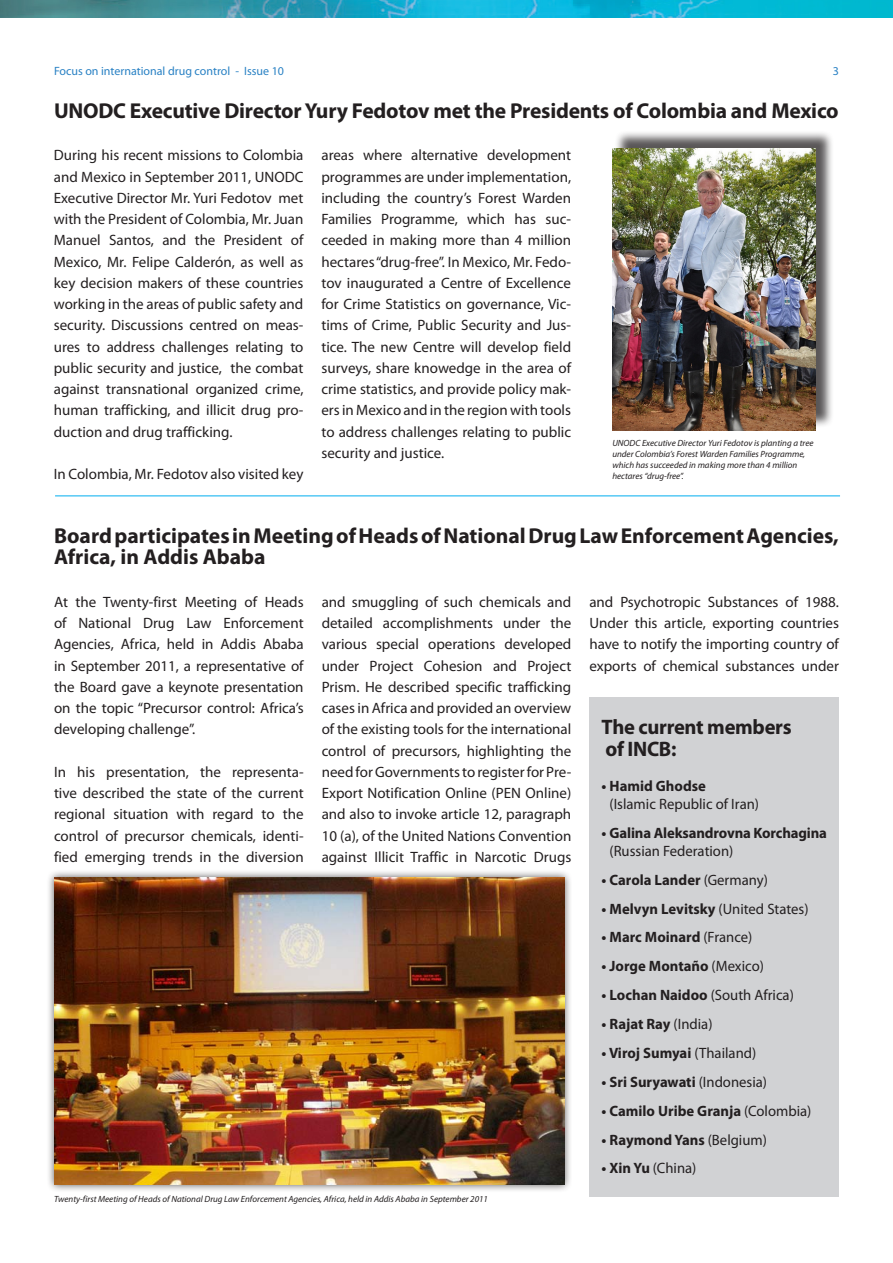
<style>
.page{position:relative;width:893px;height:1263px;background:#fff}
.page>*{position:absolute;margin:0;border:0;box-sizing:border-box;transform-origin:0 0}
.t1{font:700 21.6px/21.3px "Myriad Pro";letter-spacing:-.005em;color:#231f20}
.Test{font:700 21px/21.3px "Myriad Pro";letter-spacing:-.015em;color:#231f20}
.BM{font:15px/21.3px "Myriad Pro";color:#231f20;text-align:justify}
.BM-2{font:700 15px/18px "Myriad Pro";color:#231f20}
.t2{font:12px "Myriad Pro";color:#2981c4}
.text_under_image{font:italic 9px/10.8px "Myriad Pro";color:#231f20}
.s1{font-weight:700}
.s2{font-weight:400}
</style>
<div class="page">
<img style="left:0;top:0;width:893px;height:17px">
<div style="left:46px;top:869px;width:526px;height:324px;background:#231f20;opacity:.75"></div>
<img style="left:54px;top:877px;width:510px;height:308px">
<div style="left:614px;top:130px;width:220px;height:298px;background:#231f20;opacity:.75"></div>
<img style="left:612px;top:149px;width:203px;height:282px">
<hr style="left:55px;top:495px;width:785px;height:1px;background:#00aeef">
<div style="left:589px;top:697px;width:250px;height:500px;background:#d1d2d4"></div>
<p class="t2" style="left:54px;top:64px;width:231px">Focus on international drug control - Issue 10</p>
<p class="t2" style="left:833px;top:64px;width:8px">3</p>
<h1 class="t1" style="left:54px;top:99px;width:786px">UNODC Executive Director Yury Fedotov met the Presidents of Colombia and Mexico</h1>
<p class="BM" style="left:54px;top:144px;width:251px">During his recent missions to Colombia and Mexico in September 2011, UNODC Executive Director Mr. Yuri Fedotov met with the President of Colombia, Mr. Juan Manuel Santos, and the President of Mexico, Mr. Felipe Calderón, as well as key decision makers of these countries working in the areas of public safety and security. Discussions centred on meas&shy;ures to address challenges relating to public security and justice, the combat against transnational organized crime, human trafficking, and illicit drug pro&shy;duction and drug trafficking.</p>
<p class="BM" style="left:54px;top:463px;width:251px">In Colombia, Mr. Fedotov also visited key</p>
<p class="BM" style="left:321px;top:144px;width:251px">areas where alternative development programmes are under implementation, including the country’s Forest Warden Families Programme, which has suc&shy;ceeded in making more than 4 million hectares “drug-free”. In Mexico, Mr. Fedo&shy;tov inaugurated a Centre of Excellence for Crime Statistics on governance, Vic&shy;tims of Crime, Public Security and Jus&shy;tice. The new Centre will develop field surveys, share knowedge in the area of crime statistics, and provide policy mak&shy;ers in Mexico and in the region with tools to address challenges relating to public security and justice.</p>
<p class="text_under_image" style="left:612px;top:438px;width:203px">UNODC Executive Director Yuri Fedotov is planting a tree under Colombia’s Forest Warden Families Programme, which has succeeded in making more than 4 million hectares “drug-free”.</p>
<h1 class="t1" style="left:54px;top:524px;width:786px">Board participates in Meeting of Heads of National Drug Law Enforcement Agencies,<br>Africa, in Addis Ababa</h1>
<p class="BM" style="left:54px;top:591px;width:251px">At the Twenty-first Meeting of Heads of National Drug Law Enforcement Agencies, Africa, held in Addis Ababa in September 2011, a representative of the Board gave a keynote presentation on the topic “Precursor control: Africa’s developing challenge”.</p>
<p class="BM" style="left:54px;top:761px;width:251px">In his presentation, the representa&shy;tive described the state of the current regional situation with regard to the control of precursor chemicals, identi&shy;fied emerging trends in the diversion</p>
<p class="BM" style="left:322px;top:591px;width:251px">and smuggling of such chemicals and detailed accomplishments under the various special operations developed under Project Cohesion and Project Prism. He described specific trafficking cases in Africa and provided an overview of the existing tools for the international control of precursors, highlighting the need for Governments to register for Pre-Export Notification Online (PEN Online) and also to invoke article 12, paragraph 10 (a), of the United Nations Convention against Illicit Traffic in Narcotic Drugs</p>
<p class="BM" style="left:589px;top:591px;width:251px">and Psychotropic Substances of 1988.<br>Under this article, exporting countries have to notify the importing country of exports of chemical substances under</p>
<p class="Test" style="left:602px;top:716px;width:192px">The current members of INCB:</p>
<p class="BM" style="left:610px;top:777px;width:151px;line-height:18px;text-indent:-8px"><span class="s1">• Hamid Ghodse<br></span>(Islamic Republic of Iran)</p>
<p class="BM-2" style="left:610px;top:823px;width:219px;text-indent:-8px">• Galina Aleksandrovna Korchagina <span class="s2">(Russian Federation)</span></p>
<p class="BM-2" style="left:602px;top:870px;width:168px">• Carola Lander <span class="s2">(Germany)</span></p>
<p class="BM-2" style="left:602px;top:899px;width:208px">• Melvyn Levitsky <span class="s2">(United States)</span></p>
<p class="BM-2" style="left:602px;top:928px;width:152px">• Marc Moinard <span class="s2">(France)</span></p>
<p class="BM-2" style="left:602px;top:957px;width:164px">• Jorge Montaño <span class="s2">(Mexico)</span></p>
<p class="BM-2" style="left:602px;top:986px;width:194px">• Lochan Naidoo <span class="s2">(South Africa)</span></p>
<p class="BM-2" style="left:602px;top:1014px;width:112px">• Rajat Ray <span class="s2">(India)</span></p>
<p class="BM-2" style="left:602px;top:1043px;width:156px">• Viroj Sumyai <span class="s2">(Thailand)</span></p>
<p class="BM-2" style="left:602px;top:1072px;width:167px">• Sri Suryawati <span class="s2">(Indonesia)</span></p>
<p class="BM-2" style="left:602px;top:1101px;width:211px">• Camilo Uribe Granja <span class="s2">(Colombia)</span></p>
<p class="BM-2" style="left:602px;top:1130px;width:167px">• Raymond Yans <span class="s2">(Belgium)</span></p>
<p class="BM" style="left:602px;top:1157px;width:96px"><span class="s1">• Xin Yu</span> (China)</p>
<p class="text_under_image" style="left:54px;top:1193px;width:435px">Twenty-first Meeting of Heads of National Drug Law Enforcement Agencies, Africa, held in Addis Ababa in September 2011</p>
</div>
